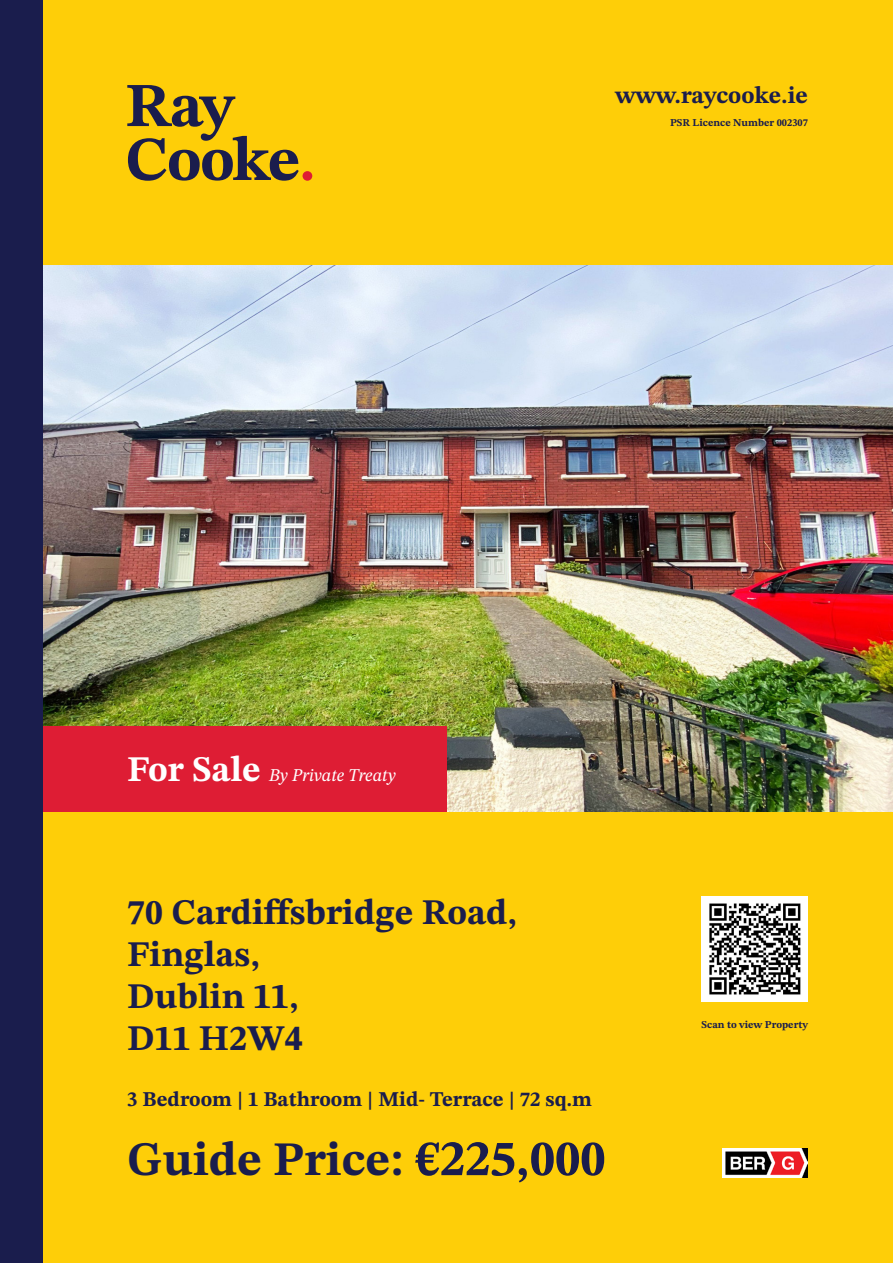
<style>
.page{position:relative;width:893px;height:1263px;background:#fff}
.page>*{position:absolute;margin:0;border:0;box-sizing:border-box;transform-origin:0 0}
.t1{font:700 48px "STIX Two Text";color:#1a1d4d}
.t2{font:700 36px/42px "STIX Two Text";color:#1a1d4d}
.t3{font:700 24px "STIX Two Text";color:#1a1d4d}
.t4{font:700 21px "STIX Two Text";color:#1a1d4d}
.t5{font:italic 18px "STIX Two Text";color:#fff}
.t6{font:700 10.5px "STIX Two Text";color:#1a1d4d}
.s1{font-weight:700;font-style:normal;font-size:36px}
.s2{font-size:51px}
</style>
<div class="page">
<div style="left:0;top:1px;width:893px;height:1262px;background:#fece08"></div>
<img style="left:43px;top:266px;width:850px;height:545px">
<svg style="left:127px;top:85px;width:172px;height:96px"></svg>
<div style="left:303px;top:171px;width:9px;height:10px;background:#de1d34;border-radius:50%"></div>
<div style="left:0;top:726px;width:446px;height:85px;background:#de1d34"></div>
<img style="left:722px;top:1148px;width:86px;height:30px">
<div style="left:702px;top:896px;width:106px;height:105px;background:#fff"></div>
<img style="left:709px;top:903px;width:92px;height:92px">
<div style="left:0;top:0;width:43px;height:1263px;background:#1a1d4d"></div>
<p class="t3" style="left:615px;top:78px;width:194px">www.raycooke.ie</p>
<p class="t6" style="left:670px;top:115px;width:139px">PSR Licence Number 002307</p>
<p class="t5" style="left:127px;top:762px;width:270px"><span class="s1">For Sale</span> By Private Treaty</p>
<p class="t2" style="left:127px;top:891px;width:392px">70 Cardiffsbridge Road,<br>Finglas,<br>Dublin 11,<br>D11 H2W4</p>
<p class="t4" style="left:127px;top:1084px;width:466px">3 Bedroom | 1 Bathroom | Mid- Terrace | 72 sq.m</p>
<p class="t1" style="left:127px;top:1125px;width:480px">Guide Price: <span class="s2">€225,000</span></p>
<p class="t6" style="left:702px;top:1017px;width:108px">Scan to view Property</p>
</div>
